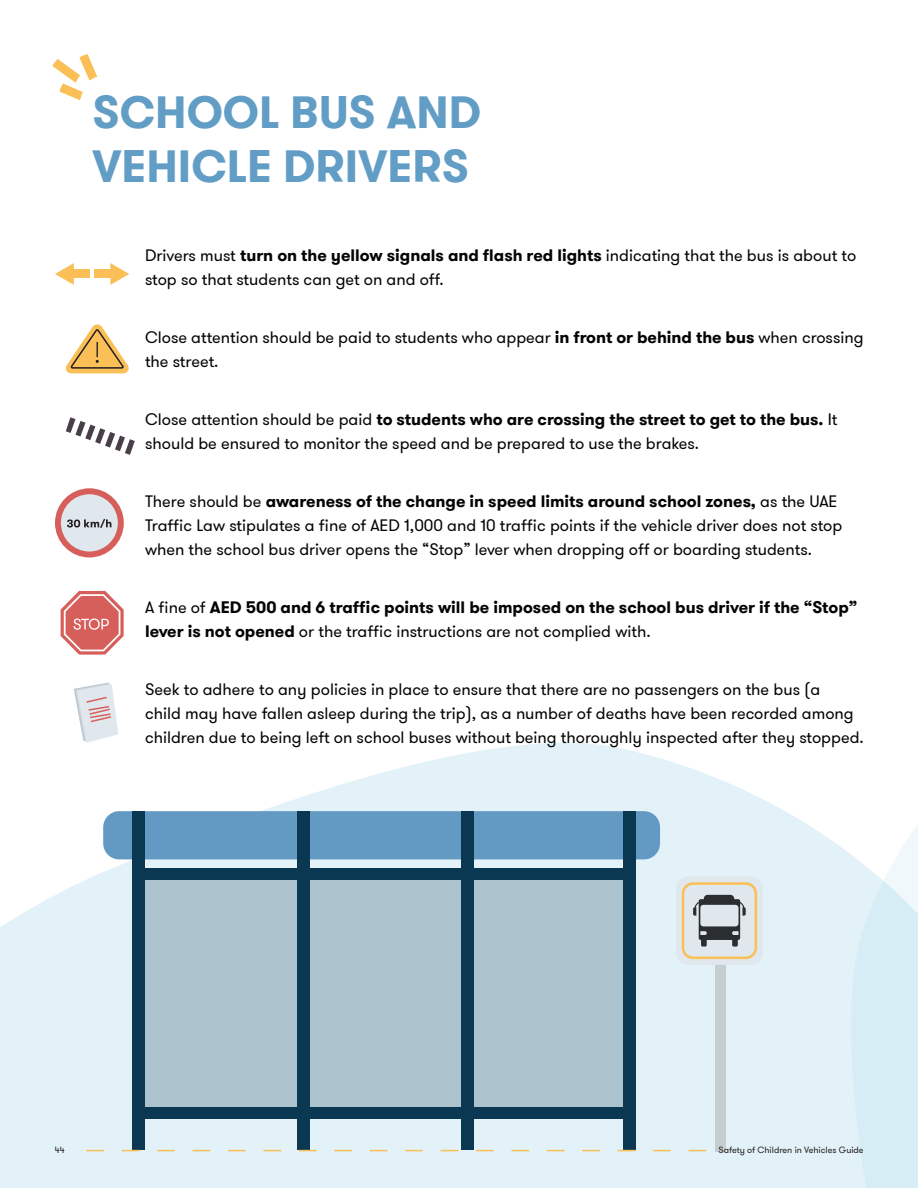
<style>
.page{position:relative;width:918px;height:1188px;background:#fff}
.page>*{position:absolute;margin:0;border:0;box-sizing:border-box;transform-origin:0 0}
.t1{font:700 45px/54px "GT Walsheim Pro";color:#629dc6}
.t2{font:16.5px/24px "GT Walsheim Pro";color:#040503}
.t3{font:700 16.5px/24px "GT Walsheim Pro";color:#040503}
.t4{font:9px "GT Walsheim Pro";color:#231f20}
.s1{font-weight:700}
.s2{font-weight:400}
</style>
<div class="page">
<svg style="left:0;top:743px;width:840px;height:445px;fill:#e2f2f8"></svg>
<svg style="left:53px;top:54px;width:44px;height:46px"></svg>
<div style="left:715px;top:939px;width:11px;height:213px;background:#c7ced1"></div>
<div style="left:676px;top:876px;width:87px;height:89px;background:#e0e8ed;border-radius:12px"></div>
<svg style="left:682px;top:882px;width:75px;height:77px"></svg>
<div style="left:139px;top:874px;width:486px;height:239px;background:#acc3cd"></div>
<div style="left:103px;top:811px;width:557px;height:48px;background:#639ac4;border-radius:16px"></div>
<div style="left:139px;top:1108px;width:491px;height:11px;background:#0a3853"></div>
<div style="left:139px;top:868px;width:491px;height:12px;background:#0a3853"></div>
<div style="left:623px;top:811px;width:13px;height:339px;background:#0a3853"></div>
<div style="left:462px;top:811px;width:12px;height:339px;background:#0a3853"></div>
<div style="left:297px;top:811px;width:12px;height:339px;background:#0a3853"></div>
<div style="left:133px;top:811px;width:12px;height:339px;background:#0a3853"></div>
<svg style="left:110px;top:263px;width:19px;height:22px"></svg>
<div style="left:94px;top:270px;width:22px;height:8px;background:#fabf56"></div>
<svg style="left:55px;top:263px;width:19px;height:22px"></svg>
<div style="left:68px;top:270px;width:22px;height:8px;background:#fabf56"></div>
<svg style="left:65px;top:324px;width:64px;height:49px"></svg>
<svg style="left:66px;top:417px;width:69px;height:38px"></svg>
<div style="left:55px;top:488px;width:69px;height:69px;background:#d75f5b;border-radius:50%"></div>
<div style="left:61px;top:494px;width:57px;height:58px;background:#e0e8ed;border-radius:50%"></div>
<svg style="left:67px;top:519px;width:44px;height:9px"></svg>
<svg style="left:61px;top:591px;width:63px;height:64px"></svg>
<svg style="left:74px;top:683px;width:44px;height:60px"></svg>
<svg style="left:840px;top:824px;width:78px;height:364px;background:#ddf0f6"></svg>
<svg style="left:86px;top:1150px;width:620px;height:1px"></svg>
<h1 class="t1" style="left:93px;top:86px;width:390px">SCHOOL BUS AND<br>VEHICLE DRIVERS</h1>
<p class="t2" style="left:145px;top:243px;width:713px">Drivers must <span class="s1">turn on the yellow signals and flash red lights</span> indicating that the bus is about to stop so that students can get on and off.</p>
<p class="t2" style="left:145px;top:325px;width:720px">Close attention should be paid to students who appear <span class="s1">in front or behind the bus</span> when crossing the street.</p>
<p class="t2" style="left:145px;top:407px;width:694px">Close attention should be paid <span class="s1">to students who are crossing the street to get to the bus.</span> It should be ensured to monitor the speed and be prepared to use the brakes.</p>
<p class="t2" style="left:145px;top:489px;width:699px">There should be <span class="s1">awareness of the change in speed limits around school zones,</span> as the UAE<br>Traffic Law stipulates a fine of AED 1,000 and 10 traffic points if the vehicle driver does not stop when the school bus driver opens the “Stop” lever when dropping off or boarding students.</p>
<p class="t3" style="left:145px;top:595px;width:714px"><span class="s2">A fine of</span> AED 500 and 6 traffic points will be imposed on the school bus driver if the “Stop” lever is not opened <span class="s2">or the traffic instructions are not complied with.</span></p>
<p class="t2" style="left:145px;top:677px;width:720px">Seek to adhere to any policies in place to ensure that there are no passengers on the bus (a<br>child may have fallen asleep during the trip), as a number of deaths have been recorded among children due to being left on school buses without being thoroughly inspected after they stopped.</p>
<p class="t4" style="left:55px;top:1144px;width:11px">44</p>
<p class="t4" style="left:719px;top:1144px;width:147px">Safety of Children in Vehicles Guide</p>
</div>
